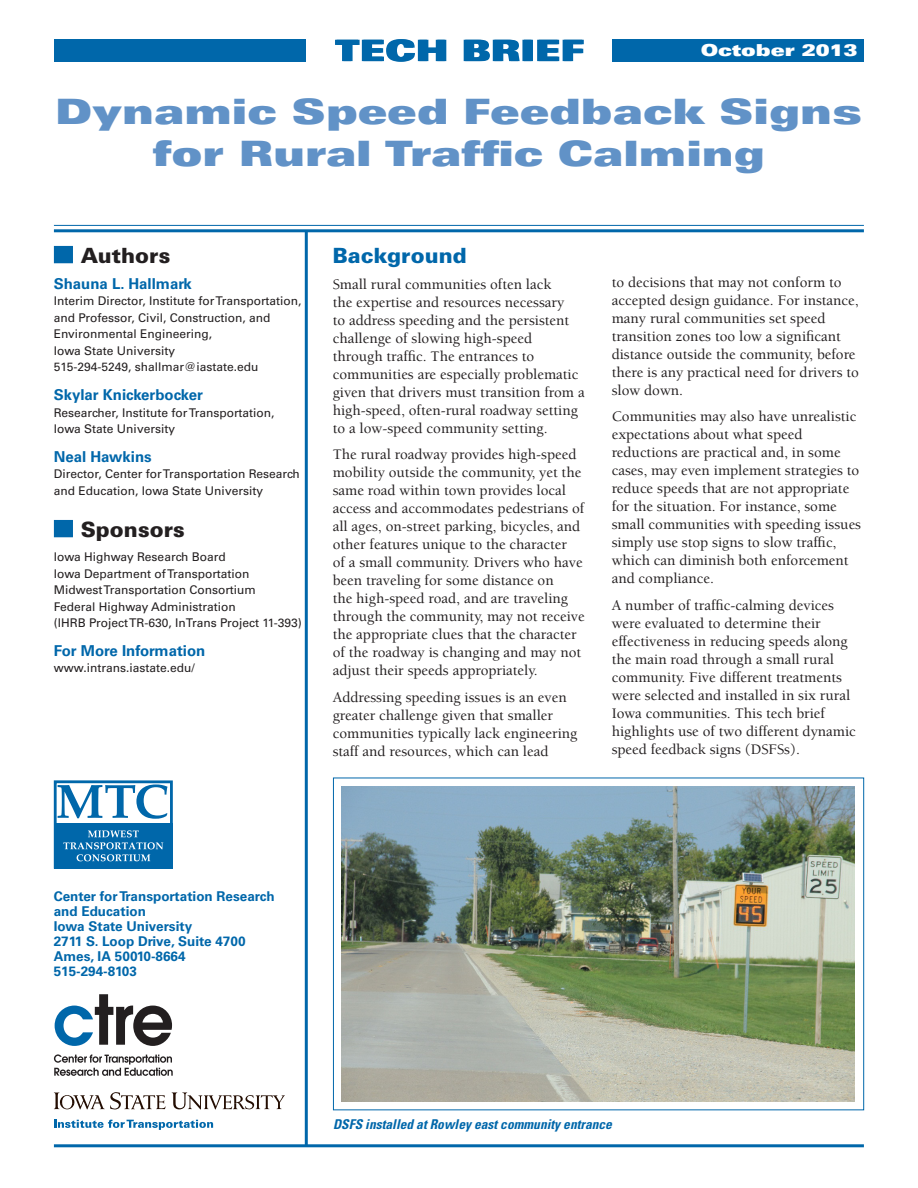
<style>
.page{position:relative;width:918px;height:1188px;background:#fff}
.page>*{position:absolute;margin:0;border:0;box-sizing:border-box;transform-origin:0 0}
.t1{font:900 expanded 34.95px/42px "Univers";color:#6192c7;text-align:center}
.head_1{font:900 21px "Univers";color:#231f20}
.head_1-2{font:900 21px "Univers";color:#0067aa}
.t2{font:900 expanded 16.5px "Univers";color:#fff}
.Body_text{font:500 15px/18px "Berkeley Std";color:#231f20}
.Authors_name{font:700 15px "Univers";color:#0067aa}
.address{font:700 13.5px/15px "Univers";color:#0067aa}
.t3{font:italic 700 condensed 13.5px "Univers";color:#0067aa}
.Author_info{font:12px/16.5px "Univers";color:#231f20}
.Authors_name-2{font:12px/16.5px "Univers";color:#231f20}
</style>
<div class="page">
<div style="left:54px;top:246px;width:19px;height:17px;background:#0067aa"></div>
<img style="left:341px;top:786px;width:514px;height:316px">
<div style="left:54px;top:39px;width:252px;height:23px;background:#0067aa"></div>
<div style="left:612px;top:39px;width:252px;height:23px;background:#0067aa"></div>
<svg style="left:335px;top:39px;width:249px;height:23px"></svg>
<hr style="left:305px;top:231px;width:3px;height:915px;background:#0067aa">
<hr style="left:54px;top:229px;width:810px;height:3px;background:#0067aa">
<hr style="left:54px;top:225px;width:810px;height:1px;background:#0067aa">
<hr style="left:54px;top:1144px;width:810px;height:3px;background:#0067aa">
<svg style="left:55px;top:994px;width:117px;height:52px"></svg>
<svg style="left:54px;top:1054px;width:119px;height:22px"></svg>
<svg style="left:54px;top:1092px;width:112px;height:18px"></svg>
<svg style="left:172px;top:1092px;width:113px;height:18px"></svg>
<svg style="left:54px;top:1120px;width:159px;height:10px"></svg>
<div style="left:54px;top:823px;width:119px;height:46px;background:#0067aa"></div>
<svg style="left:58px;top:784px;width:109px;height:35px"></svg>
<svg style="left:63px;top:830px;width:100px;height:31px"></svg>
<div style="left:54px;top:780px;width:119px;height:89px;border:3px solid #0067aa"></div>
<div style="left:54px;top:520px;width:19px;height:17px;background:#0067aa"></div>
<p class="t2" style="left:701px;top:41px;width:158px">October 2013</p>
<p class="t2" style="left:678px;top:40px;width:185px">December 2012</p>
<p class="t1" style="left:55px;top:90px;width:809px">Dynamic Speed Feedback Signs for Rural Traffic Calming</p>
<p class="head_1" style="left:81px;top:242px;width:91px">Authors</p>
<p class="Authors_name" style="left:54px;top:275px;width:140px">Shauna L. Hallmark</p>
<p class="Author_info" style="left:54px;top:293px;width:249px">Interim Director, Institute for Transportation, and Professor, Civil, Construction, and Environmental Engineering,<br>Iowa State University<br>515-294-5249, shallmar@iastate.edu</p>
<p class="Authors_name" style="left:54px;top:386px;width:151px">Skylar Knickerbocker</p>
<p class="Authors_name-2" style="left:54px;top:404px;width:222px">Researcher, Institute for Transportation,<br>Iowa State University</p>
<p class="Authors_name" style="left:54px;top:448px;width:100px">Neal Hawkins</p>
<p class="Author_info" style="left:54px;top:466px;width:248px">Director, Center for Transportation Research and Education, Iowa State University</p>
<p class="head_1" style="left:81px;top:516px;width:106px">Sponsors</p>
<p class="Author_info" style="left:54px;top:549px;width:197px">Iowa Highway Research Board<br>Iowa Department of Transportation</p>
<p class="Author_info" style="left:54px;top:582px;width:204px">Midwest Transportation Consortium</p>
<p class="Author_info" style="left:54px;top:598px;width:184px">Federal Highway Administration</p>
<p class="Author_info" style="left:54px;top:615px;width:250px">(IHRB Project TR-630, InTrans Project 11-393)</p>
<p class="Authors_name" style="left:54px;top:642px;width:153px">For More Information</p>
<p class="Author_info" style="left:54px;top:660px;width:143px">www.intrans.iastate.edu/</p>
<p class="head_1-2" style="left:333px;top:242px;width:136px">Background</p>
<p class="Body_text" style="left:333px;top:275px;width:253px">Small rural communities often lack<br>the expertise and resources necessary<br>to address speeding and the persistent challenge of slowing high-speed through traffic. The entrances to communities are especially problematic given that drivers must transition from a high-speed, often-rural roadway setting to a low-speed community setting.</p>
<p class="Body_text" style="left:333px;top:446px;width:254px">The rural roadway provides high-speed mobility outside the community, yet the same road within town provides local access and accommodates pedestrians of all ages, on-street parking, bicycles, and other features unique to the character<br>of a small community. Drivers who have been traveling for some distance on<br>the high-speed road, and are traveling through the community, may not receive the appropriate clues that the character of the roadway is changing and may not adjust their speeds appropriately.</p>
<p class="Body_text" style="left:333px;top:689px;width:246px">Addressing speeding issues is an even greater challenge given that smaller communities typically lack engineering staff and resources, which can lead</p>
<p class="Body_text" style="left:612px;top:273px;width:249px">to decisions that may not conform to accepted design guidance. For instance, many rural communities set speed transition zones too low a significant distance outside the community, before there is any practical need for drivers to slow down.</p>
<p class="Body_text" style="left:612px;top:408px;width:251px">Communities may also have unrealistic expectations about what speed reductions are practical and, in some cases, may even implement strategies to reduce speeds that are not appropriate for the situation. For instance, some small communities with speeding issues simply use stop signs to slow traffic, which can diminish both enforcement and compliance.</p>
<p class="Body_text" style="left:612px;top:596px;width:246px">A number of traffic-calming devices were evaluated to determine their effectiveness in reducing speeds along the main road through a small rural community. Five different treatments were selected and installed in six rural Iowa communities. This tech brief highlights use of two different dynamic speed feedback signs (DSFSs).</p>
<p class="address" style="left:54px;top:889px;width:222px">Center for Transportation Research and Education</p>
<p class="address" style="left:54px;top:919px;width:140px">Iowa State University</p>
<p class="address" style="left:54px;top:934px;width:194px">2711 S. Loop Drive, Suite 4700</p>
<p class="address" style="left:54px;top:949px;width:133px">Ames, IA 50010-8664</p>
<p class="address" style="left:54px;top:964px;width:85px">515-294-8103</p>
<p class="t3" style="left:333px;top:1116px;width:280px">DSFS installed at Rowley east community entrance</p>
</div>
